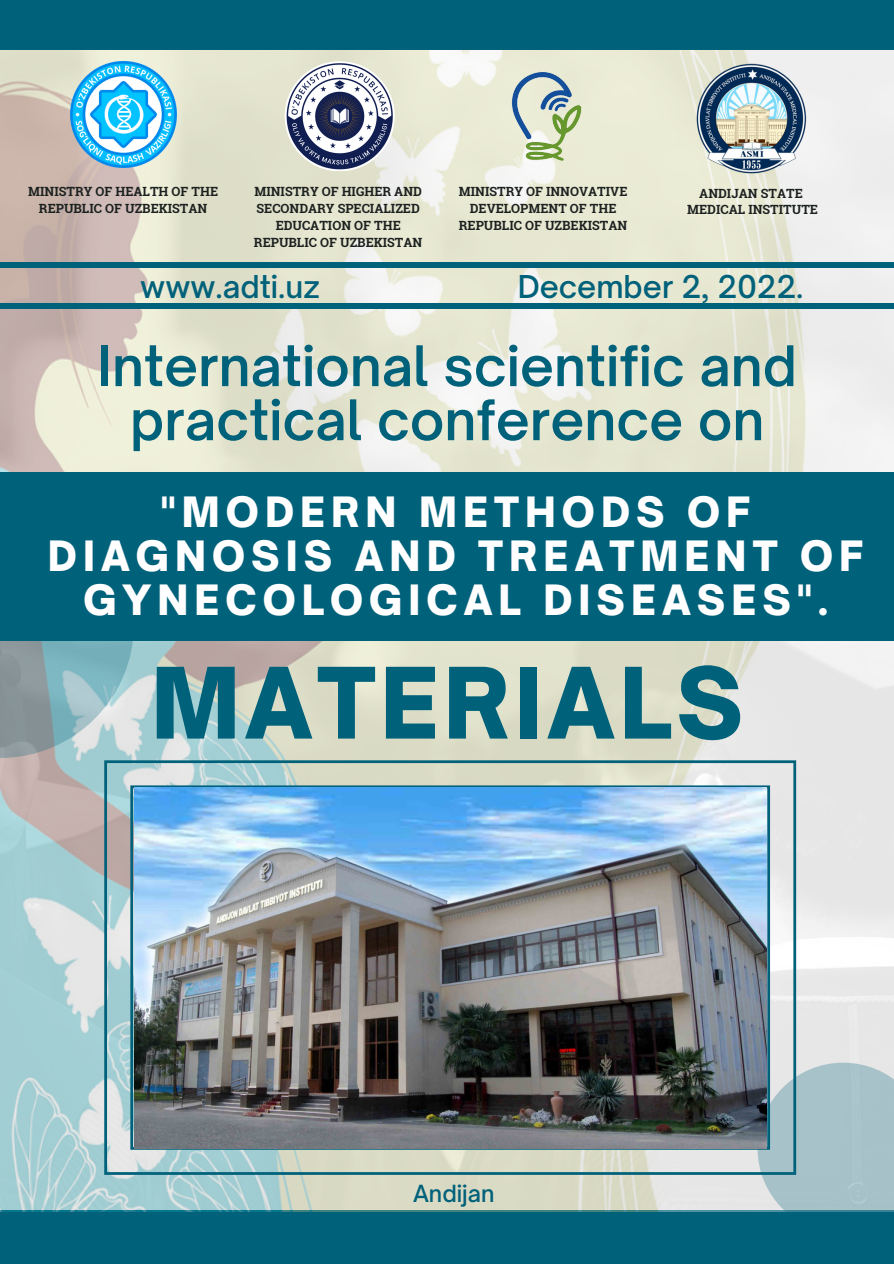
<style>
.page{position:relative;width:894px;height:1264px;background:#fff}
.page>*{position:absolute;margin:0;border:0;box-sizing:border-box;transform-origin:0 0}
.t1{font:900 94.05px "Open Sauce One";letter-spacing:.045em;color:#00617a}
.t2{font:600 53.55px/54px "Open Sauce One";color:#00617a;text-align:center}
.t3{font:900 40.05px/44px "Open Sauce One";letter-spacing:.15em;color:#fff;text-align:center}
.t4{font:500 30.15px "Open Sauce One";color:#00617a}
.t5{font:500 22.65px "Open Sauce One";color:#00617a}
.t6{font:700 12.75px/17px "Roboto Slab";color:#1c2120;text-align:center}
</style>
<div class="page">
<div style="left:0;top:1210px;width:893px;height:53px;background:#00617a"></div>
<img style="left:0;top:49px;width:893px;height:1162px">
<svg style="left:0;top:641px;width:134px;height:117px;background:#96b3b9"></svg>
<svg style="left:757px;top:1062px;width:136px;height:150px;background:#a8c2c9"></svg>
<div style="left:0;top:0;width:893px;height:49px;background:#00617a"></div>
<img style="left:70px;top:61px;width:106px;height:106px">
<img style="left:692px;top:61px;width:118px;height:119px">
<img style="left:280px;top:61px;width:116px;height:110px">
<img style="left:485px;top:65px;width:131px;height:131px">
<div style="left:0;top:472px;width:893px;height:169px;background:#00617a"></div>
<div style="left:0;top:262px;width:893px;height:6px;background:#00617a"></div>
<svg style="left:104px;top:760px;width:692px;height:414px;background:#afc6c5"></svg>
<img style="left:134px;top:787px;width:632px;height:361px">
<div style="left:0;top:303px;width:893px;height:6px;background:#00617a"></div>
<p class="t6" style="left:28px;top:183px;width:191px">MINISTRY OF HEALTH OF THE<br>REPUBLIC OF UZBEKISTAN</p>
<p class="t6" style="left:254px;top:183px;width:170px">MINISTRY OF HIGHER AND<br>SECONDARY SPECIALIZED<br>EDUCATION OF THE<br>REPUBLIC OF UZBEKISTAN</p>
<p class="t6" style="left:458px;top:183px;width:170px">MINISTRY OF INNOVATIVE<br>DEVELOPMENT OF THE<br>REPUBLIC OF UZBEKISTAN</p>
<p class="t6" style="left:687px;top:184px;width:132px">ANDIJAN STATE<br>MEDICAL INSTITUTE</p>
<h3 class="t4" style="left:140px;top:267px;width:181px">www.adti.uz</h3>
<h3 class="t4" style="left:517px;top:267px;width:287px">December 2, 2022.</h3>
<h2 class="t2" style="left:97px;top:339px;width:700px">International scientific and practical conference on</h2>
<h3 class="t3" style="left:48px;top:489px;width:816px">"MODERN METHODS OF<br>DIAGNOSIS AND TREATMENT OF<br>GYNECOLOGICAL DISEASES".</h3>
<h1 class="t1" style="left:151px;top:644px;width:593px">MATERIALS</h1>
<h3 class="t5" style="left:413px;top:1179px;width:83px">Andijan</h3>
</div>
